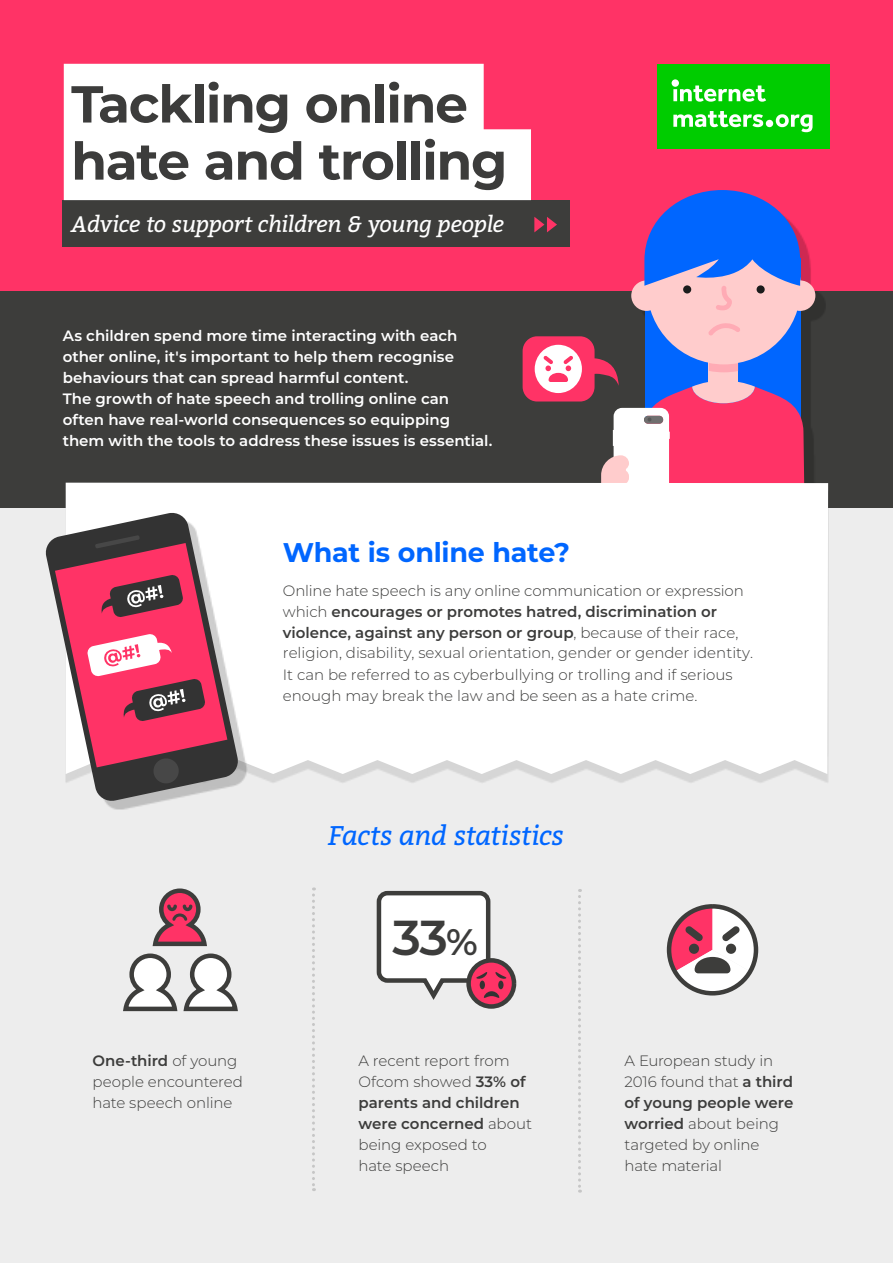
<style>
.page{position:relative;width:893px;height:1263px;background:#fff}
.page>*{position:absolute;margin:0;border:0;box-sizing:border-box;transform-origin:0 0}
.t1{font:700 51.9px/57.2px "Montserrat";letter-spacing:-.025em;color:#3c3c3b}
.t2{font:600 49.05px "Montserrat";color:#3c3c3b}
.t3{font:italic 27px "Bitter";letter-spacing:-.01em;color:#06f}
.t4{font:700 27px "Montserrat";letter-spacing:-.01em;color:#06f}
.t5{font:italic 22.5px "Bitter";letter-spacing:-.015em;color:#fff}
.t6{font:300 15px/21px "Montserrat";color:#3c3c3b}
.t7{font:600 15px/21px "Montserrat";color:#fff}
.s1{font-weight:600}
.s2{font-size:36.9px}
</style>
<div class="page">
<div style="left:0;top:498px;width:893px;height:765px;background:#ededed"></div>
<div style="left:0;top:290px;width:893px;height:218px;background:#3d3d3b"></div>
<div style="left:0;top:0;width:893px;height:290px;background:#f36"></div>
<div style="left:611px;top:200px;width:214px;height:328px;background:#000;opacity:.2"></div>
<div style="left:631px;top:280px;width:31px;height:31px;background:#fcc;border-radius:50%"></div>
<div style="left:785px;top:280px;width:30px;height:31px;background:#fcc;border-radius:50%"></div>
<div style="left:647px;top:211px;width:154px;height:153px;background:#fcc;border-radius:50%"></div>
<svg style="left:644px;top:190px;width:156px;height:120px"></svg>
<div style="left:66px;top:491px;width:763px;height:293px;background:#000;opacity:.1"></div>
<div style="left:66px;top:483px;width:762px;height:291px;background:#fff"></div>
<svg style="left:123px;top:888px;width:115px;height:124px"></svg>
<svg style="left:666px;top:905px;width:91px;height:91px"></svg>
<svg style="left:312px;top:887px;width:3px;height:304px"></svg>
<svg style="left:578px;top:889px;width:3px;height:303px"></svg>
<div style="left:63px;top:200px;width:507px;height:47px;background:#3d3d3b"></div>
<svg style="left:534px;top:217px;width:23px;height:15px"></svg>
<div style="left:64px;top:64px;width:467px;height:136px;background:#fff"></div>
<div style="left:657px;top:64px;width:172px;height:84px;background:#0c0"></div>
<svg style="left:672px;top:79px;width:140px;height:53px"></svg>
<svg style="left:469px;top:960px;width:45px;height:46px"></svg>
<div style="left:466px;top:958px;width:50px;height:51px;border:4px solid #3d3d3b;border-radius:50%"></div>
<svg style="left:376px;top:890px;width:130px;height:114px"></svg>
<svg style="left:523px;top:323px;width:282px;height:195px"></svg>
<div style="left:54px;top:521px;width:194px;height:288px;background:#000;opacity:.2"></div>
<svg style="left:45px;top:511px;width:194px;height:291px"></svg>
<svg style="left:55px;top:535px;width:172px;height:249px;background:#c05e76"></svg>
<h1 class="t1" style="left:71px;top:73px;width:438px">Tackling online hate and trolling</h1>
<h3 class="t5" style="left:71px;top:210px;width:434px">Advice to support children &amp; young people</h3>
<p class="t7" style="left:63px;top:325px;width:431px">As children spend more time interacting with each other online, it's important to help them recognise behaviours that can spread harmful content.<br>The growth of hate speech and trolling online can often have real-world consequences so equipping them with the tools to address these issues is essential.</p>
<h3 class="t4" style="left:283px;top:533px;width:289px">What is online hate?</h3>
<p class="t6" style="left:283px;top:579px;width:472px">Online hate speech is any online communication or expression which <span class="s1">encourages or promotes hatred, discrimination or violence, against any person or group</span>, because of their race, religion, disability, sexual orientation, gender or gender identity.<br>It can be referred to as cyberbullying or trolling and if serious enough may break the law and be seen as a hate crime.</p>
<h3 class="t3" style="left:328px;top:818px;width:238px">Facts and statistics</h3>
<h2 class="t2" style="left:392px;top:902px;width:87px">33<span class="s2">%</span></h2>
<p class="t6" style="left:92px;top:1050px;width:152px"><span class="s1">One-third</span> of young people encountered hate speech online</p>
<p class="t6" style="left:625px;top:1050px;width:170px">A European study in<br>2016 found that <span class="s1">a third of young people were worried</span> about being targeted by online hate material</p>
<p class="t6" style="left:359px;top:1050px;width:175px">A recent report from<br>Ofcom showed <span class="s1">33% of parents and children were concerned</span> about being exposed to<br>hate speech</p>
</div>
